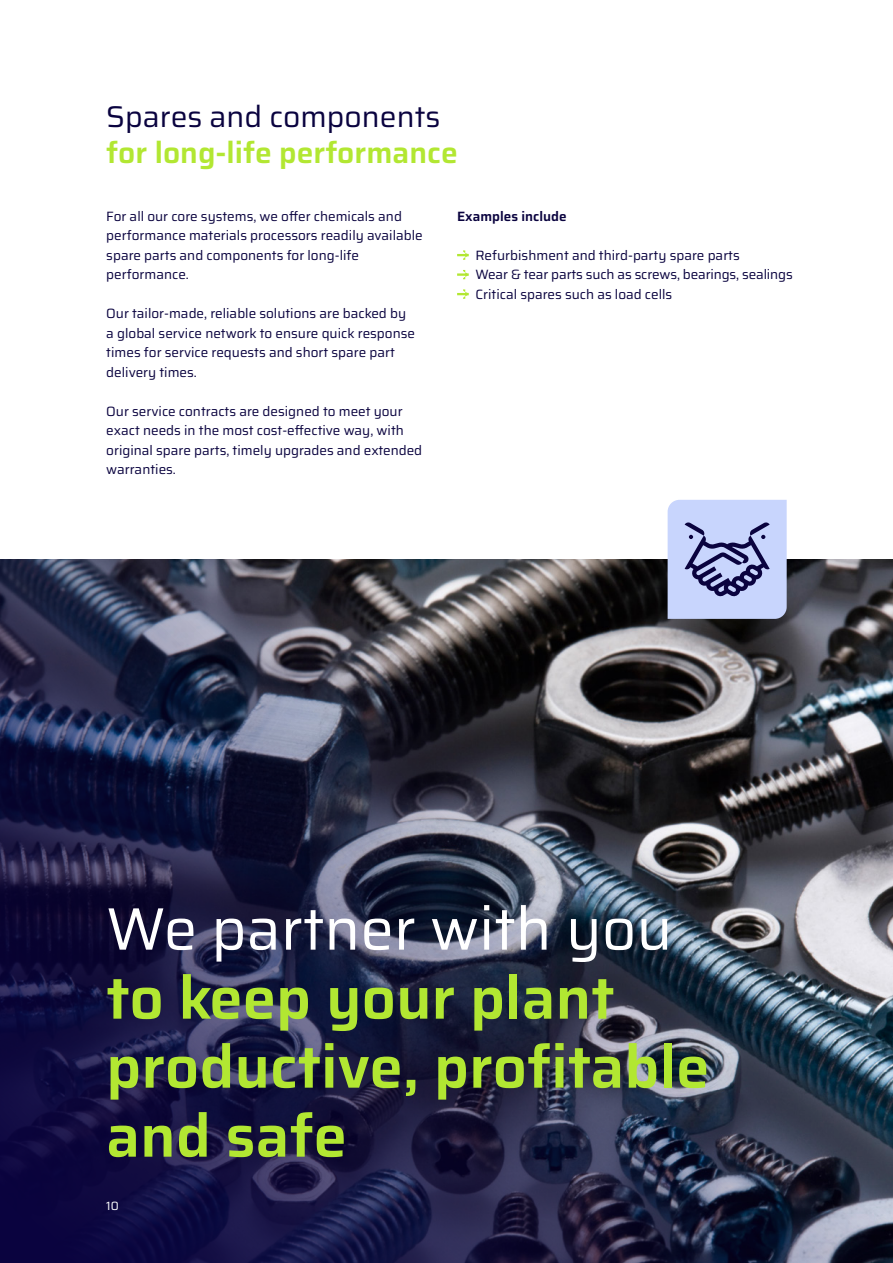
<style>
.page{position:relative;width:893px;height:1263px;background:#fff}
.page>*{position:absolute;margin:0;border:0;box-sizing:border-box;transform-origin:0 0}
.t1{font:600 60px/69px "Saira";color:#b2e732}
.t2{font:60px "Saira";color:#fff}
.t3{font:600 30px "Saira";color:#b2e732}
.t4{font:30px "Saira";color:#0a033f}
.t5{font:13.5px/19.5px "Saira";color:#0a033f}
.t6{font:600 13.5px "Saira";color:#0a033f}
.t7{font:12px "Saira";color:#fff}
</style>
<div class="page">
<img style="left:0;top:559px;width:893px;height:704px">
<svg style="left:457px;top:250px;width:12px;height:10px"></svg>
<svg style="left:457px;top:270px;width:12px;height:9px"></svg>
<svg style="left:457px;top:289px;width:12px;height:10px"></svg>
<svg style="left:668px;top:500px;width:119px;height:119px;background:#adb7e1"></svg>
<h2 class="t4" style="left:106px;top:92px;width:336px">Spares and components</h2>
<h2 class="t3" style="left:106px;top:128px;width:353px">for long-life performance</h2>
<p class="t5" style="left:106px;top:206px;width:318px">For all our core systems, we offer chemicals and performance materials processors readily available spare parts and components for long-life performance.</p>
<p class="t5" style="left:106px;top:303px;width:310px">Our tailor-made, reliable solutions are backed by a global service network to ensure quick response times for service requests and short spare part delivery times.</p>
<p class="t5" style="left:106px;top:401px;width:317px">Our service contracts are designed to meet your exact needs in the most cost-effective way, with original spare parts, timely upgrades and extended warranties.</p>
<p class="t6" style="left:457px;top:205px;width:111px">Examples include</p>
<p class="t5" style="left:475px;top:245px;width:319px">Refurbishment and third-party spare parts<br>Wear &amp; tear parts such as screws, bearings, sealings<br>Critical spares such as load cells</p>
<h1 class="t2" style="left:106px;top:880px;width:567px">We partner with you</h1>
<h1 class="t1" style="left:106px;top:961px;width:605px">to keep your plant productive, profitable and safe</h1>
<p class="t7" style="left:106px;top:1196px;width:14px">10</p>
</div>
